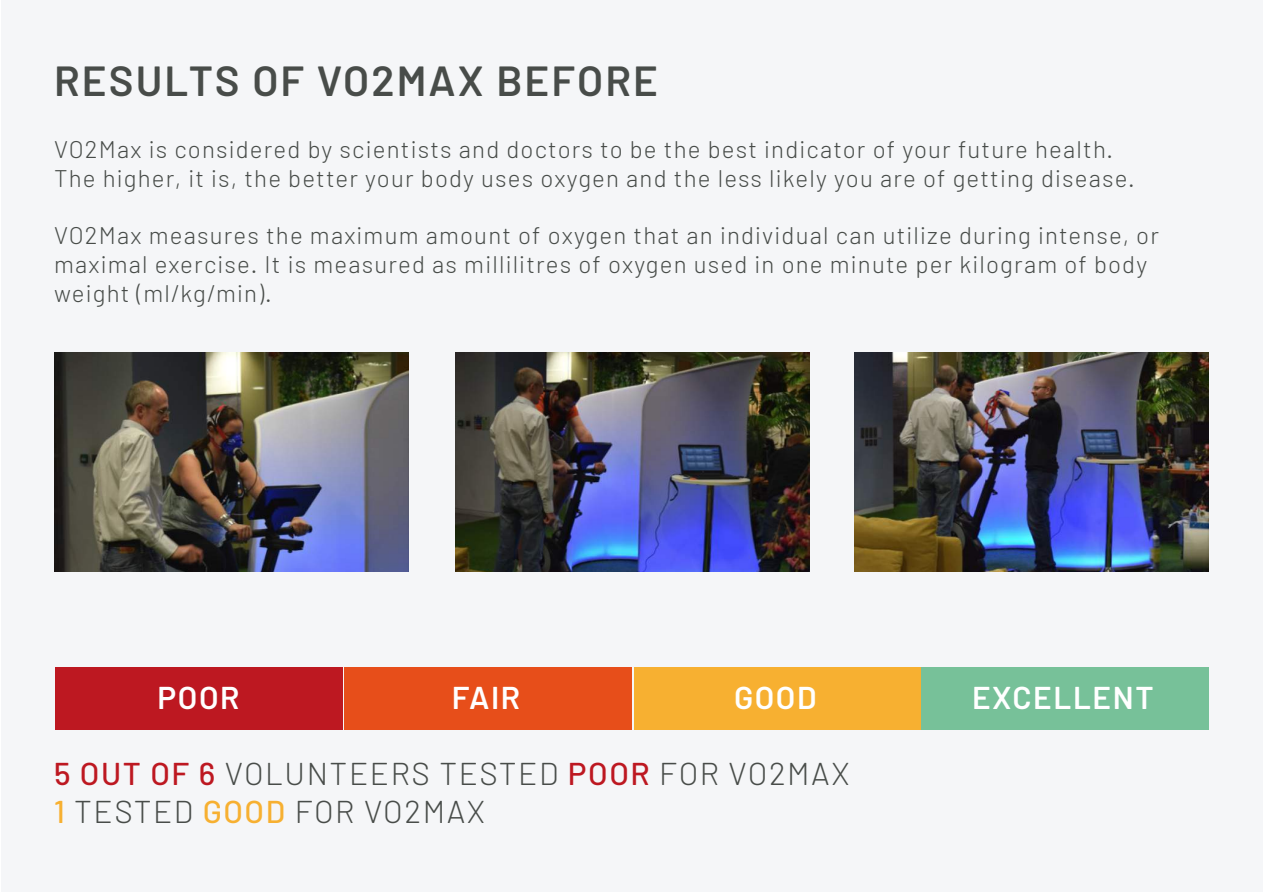
<style>
.page{position:relative;width:1263px;height:893px;background:#fff}
.page>*{position:absolute;margin:0;border:0;box-sizing:border-box;transform-origin:0 0}
.t1{font:600 42px "Barlow";letter-spacing:.05em;color:#484c49}
.t2{font:300 31.5px/37.8px "Barlow";letter-spacing:.05em;color:#484c49}
.t3{font:600 31.5px "Barlow";letter-spacing:.05em;color:#fff}
.t4{font:300 24px/28.8px "Barlow";letter-spacing:.05em;color:#484c49}
.s1{font-weight:500;color:#bd1821}
.s2{font-weight:500;color:#f7b031}
</style>
<div class="page">
<div style="left:2px;top:1px;width:1261px;height:891px;background:#f5f6f8"></div>
<div style="left:55px;top:668px;width:287px;height:62px;background:#bd1821"></div>
<div style="left:344px;top:668px;width:287px;height:62px;background:#e74e1a"></div>
<div style="left:634px;top:668px;width:287px;height:62px;background:#f7b031"></div>
<div style="left:921px;top:668px;width:288px;height:62px;background:#77c199"></div>
<img style="left:54px;top:353px;width:354px;height:219px">
<img style="left:855px;top:353px;width:354px;height:219px">
<img style="left:455px;top:353px;width:354px;height:219px">
<h1 class="t1" style="left:54px;top:55px;width:606px">RESULTS OF VO2MAX BEFORE</h1>
<p class="t4" style="left:54px;top:134px;width:1082px">VO2Max is considered by scientists and doctors to be the best indicator of your future health.<br>The higher, it is, the better your body uses oxygen and the less likely you are of getting disease.</p>
<p class="t4" style="left:54px;top:221px;width:1106px">VO2Max measures the maximum amount of oxygen that an individual can utilize during intense, or maximal exercise. It is measured as millilitres of oxygen used in one minute per kilogram of body weight (ml/kg/min).</p>
<h2 class="t3" style="left:158px;top:678px;width:83px">POOR</h2>
<h2 class="t3" style="left:452px;top:678px;width:70px">FAIR</h2>
<h2 class="t3" style="left:734px;top:678px;width:84px">GOOD</h2>
<h2 class="t3" style="left:972px;top:678px;width:183px">EXCELLENT</h2>
<h2 class="t2" style="left:54px;top:754px;width:797px"><span class="s1">5 OUT OF 6</span> VOLUNTEERS TESTED <span class="s1">POOR</span> FOR VO2MAX<br><span class="s2">1</span> TESTED <span class="s2">GOOD</span> FOR VO2MAX</h2>
</div>
